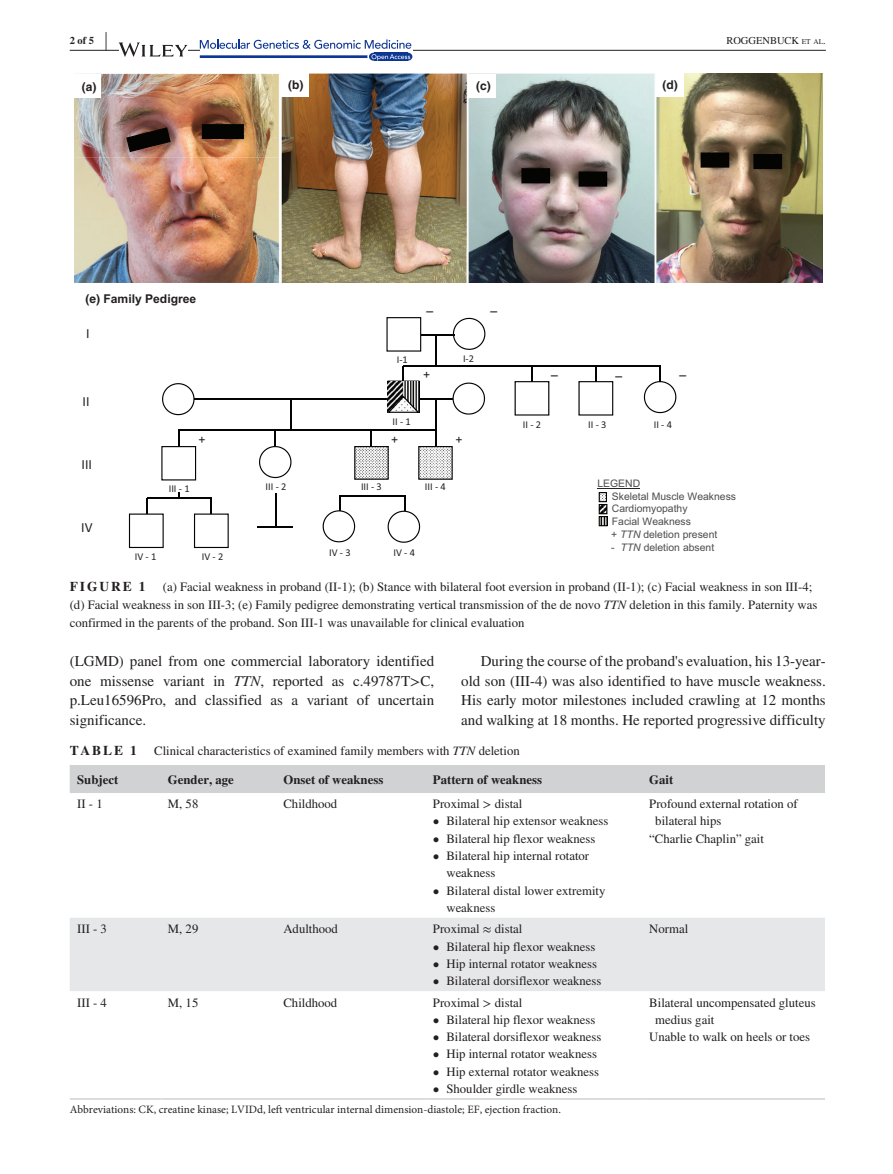
<style>
.page{position:relative;width:893px;height:1174px;background:#fff}
.page>*{position:absolute;margin:0;border:0;box-sizing:border-box;transform-origin:0 0}
.t1{font:700 25.95px "STIX";color:#231f20;scale:.36 1}
.t2{font:15px/19.5px "STIX";color:#231f20;text-align:justify}
.t3{font:13.8px "Calibri";color:#231f20}
.t4{font:700 13.5px "STIX";letter-spacing:.14em;color:#231f20}
.t5{font:12.75px/18px "STIX";color:#231f20}
.t6{font:700 12.75px "STIX";color:#231f20}
.t7{font:700 12.15px "Arial";color:#231f20}
.t8{font:12.15px "Arial";color:#231f20}
.t9{font:700 12px "Helvetica";color:#231f20}
.t10{font:11.25px "Minion Pro";color:#231f20}
.t11{font:10.5px "STIX";color:#231f20}
.t12{font:700 10.5px "STIX";color:#231f20}
.t13{font:10.35px/12.5px "Arial";color:#4b4c4d}
.t14{font:10.35px "Calibri";color:#231f20}
.s1{font-size:7.35px}
.s2{font-family:"Helvetica";font-size:12px}
.s3{font-style:italic}
</style>
<div class="page">
<hr style="left:70px;top:50px;width:756px;height:1px;background:#231f20">
<svg style="left:119px;top:42px;width:69px;height:15px"></svg>
<svg style="left:200px;top:39px;width:211px;height:22px"></svg>
<img style="left:74px;top:74px;width:748px;height:209px">
<div style="left:281px;top:73px;width:28px;height:24px;background:#fff"></div>
<svg style="left:126px;top:127px;width:45px;height:25px"></svg>
<svg style="left:202px;top:124px;width:42px;height:15px"></svg>
<div style="left:73px;top:75px;width:28px;height:23px;background:#fff"></div>
<svg style="left:579px;top:171px;width:28px;height:16px"></svg>
<svg style="left:521px;top:168px;width:29px;height:15px"></svg>
<div style="left:468px;top:74px;width:27px;height:23px;background:#fff"></div>
<svg style="left:701px;top:152px;width:28px;height:16px"></svg>
<svg style="left:753px;top:154px;width:29px;height:15px"></svg>
<div style="left:656px;top:73px;width:27px;height:24px;background:#fff"></div>
<hr style="left:597px;top:488px;width:43px;height:1px;background:#242424">
<svg style="left:162px;top:383px;width:33px;height:32px"></svg>
<svg style="left:452px;top:382px;width:33px;height:32px"></svg>
<svg style="left:453px;top:318px;width:32px;height:32px"></svg>
<svg style="left:386px;top:317px;width:35px;height:34px"></svg>
<hr style="left:421px;top:334px;width:33px;height:1px;background:#040503">
<hr style="left:403px;top:366px;width:257px;height:1px;background:#040503">
<hr style="left:194px;top:398px;width:259px;height:1px;background:#040503">
<hr style="left:340px;top:495px;width:64px;height:1px;background:#040503">
<hr style="left:178px;top:430px;width:257px;height:1px;background:#040503">
<hr style="left:147px;top:497px;width:64px;height:1px;background:#040503">
<hr style="left:435px;top:335px;width:2px;height:31px;background:#040503">
<svg style="left:515px;top:367px;width:34px;height:48px"></svg>
<svg style="left:578px;top:367px;width:35px;height:48px"></svg>
<svg style="left:644px;top:366px;width:32px;height:47px"></svg>
<hr style="left:403px;top:366px;width:1px;height:33px;background:#040503">
<hr style="left:435px;top:398px;width:1px;height:49px;background:#040503">
<svg style="left:259px;top:431px;width:32px;height:47px"></svg>
<hr style="left:290px;top:399px;width:1px;height:31px;background:#040503">
<hr style="left:275px;top:493px;width:1px;height:34px;background:#040503">
<hr style="left:258px;top:526px;width:35px;height:1px;background:#040503">
<svg style="left:161px;top:431px;width:35px;height:49px"></svg>
<svg style="left:194px;top:498px;width:35px;height:50px"></svg>
<svg style="left:129px;top:498px;width:35px;height:50px"></svg>
<svg style="left:418px;top:446px;width:35px;height:34px"></svg>
<svg style="left:354px;top:431px;width:35px;height:49px"></svg>
<svg style="left:387px;top:380px;width:33px;height:33px"></svg>
<svg style="left:599px;top:492px;width:9px;height:34px"></svg>
<svg style="left:323px;top:495px;width:32px;height:47px"></svg>
<svg style="left:388px;top:495px;width:32px;height:48px"></svg>
<div style="left:70px;top:765px;width:755px;height:28px;background:#d1d2d4"></div>
<div style="left:70px;top:918px;width:755px;height:73px;background:#e6e7e9"></div>
<hr style="left:70px;top:1098px;width:90px;height:1px;background:#d1d2d4">
<hr style="left:160px;top:1098px;width:116px;height:1px;background:#d1d2d4">
<hr style="left:276px;top:1098px;width:149px;height:1px;background:#d1d2d4">
<hr style="left:425px;top:1098px;width:217px;height:1px;background:#d1d2d4">
<hr style="left:642px;top:1098px;width:251px;height:1px;background:#d1d2d4">
<div style="left:826px;top:745px;width:67px;height:354px;background:#fff"></div>
<p class="t12" style="left:70px;top:34px;width:26px">2 of 5</p>
<h1 class="t1" style="left:105px;top:26px;width:7px">|</h1>
<p class="t11" style="left:727px;top:33px;width:101px">ROGGENBUCK <span class="s1">et al</span>.</p>
<p class="t9" style="left:82px;top:79px;width:16px">(a)</p>
<p class="t9" style="left:288px;top:78px;width:17px">(b)</p>
<p class="t9" style="left:476px;top:78px;width:16px">(c)</p>
<p class="t9" style="left:663px;top:78px;width:17px">(d)</p>
<p class="t7" style="left:85px;top:290px;width:113px"><span class="s2">(e)</span> Family Pedigree</p>
<p class="t3" style="left:86px;top:325px;width:5px">I</p>
<p class="t3" style="left:83px;top:393px;width:8px">II</p>
<p class="t7" style="left:426px;top:297px;width:8px">_</p>
<p class="t7" style="left:490px;top:297px;width:8px">_</p>
<p class="t14" style="left:397px;top:353px;width:13px">I-1</p>
<p class="t14" style="left:463px;top:352px;width:13px">I-2</p>
<p class="t8" style="left:423px;top:367px;width:9px">+</p>
<p class="t14" style="left:392px;top:414px;width:20px">II -1</p>
<p class="t3" style="left:82px;top:455px;width:12px">III</p>
<p class="t3" style="left:81px;top:518px;width:13px">IV</p>
<p class="t8" style="left:199px;top:431px;width:9px">+</p>
<p class="t8" style="left:391px;top:432px;width:9px">+</p>
<p class="t8" style="left:455px;top:432px;width:9px">+</p>
<p class="t14" style="left:169px;top:482px;width:22px">III - 1</p>
<p class="t14" style="left:361px;top:480px;width:22px">III - 3</p>
<p class="t14" style="left:425px;top:480px;width:22px">III - 4</p>
<p class="t14" style="left:266px;top:480px;width:22px">III - 2</p>
<p class="t14" style="left:135px;top:550px;width:23px">IV -1</p>
<p class="t14" style="left:202px;top:550px;width:23px">IV -2</p>
<p class="t14" style="left:329px;top:546px;width:23px">IV -3</p>
<p class="t14" style="left:393px;top:546px;width:23px">IV -4</p>
<p class="t7" style="left:551px;top:362px;width:8px">_</p>
<p class="t7" style="left:615px;top:362px;width:8px">_</p>
<p class="t7" style="left:679px;top:362px;width:8px">_</p>
<p class="t14" style="left:523px;top:418px;width:20px">II -2</p>
<p class="t14" style="left:588px;top:418px;width:20px">II -3</p>
<p class="t14" style="left:654px;top:418px;width:20px">II -4</p>
<p class="t13" style="left:612px;top:477px;width:126px;text-indent:-14px">LEGEND<br>Skeletal Muscle Weakness<br>Cardiomyopathy<br>Facial Weakness</p>
<p class="t13" style="left:611px;top:528px;width:108px">+ <span class="s3">TTN</span> deletion present</p>
<p class="t13" style="left:611px;top:541px;width:104px">- <span class="s3">TTN</span> deletion absent</p>
<p class="t4" style="left:70px;top:578px;width:77px">FIGURE 1</p>
<p class="t5" style="left:70px;top:578px;width:749px;text-indent:93px">(a) Facial weakness in proband (II‐1); (b) Stance with bilateral foot eversion in proband (II‐1); (c) Facial weakness in son III‐4; (d) Facial weakness in son III‐3; (e) Family pedigree demonstrating vertical transmission of the de novo <span class="s3">TTN</span> deletion in this family. Paternity was confirmed in the parents of the proband. Son III‐1 was unavailable for clinical evaluation</p>
<p class="t2" style="left:70px;top:652px;width:366px">(LGMD) panel from one commercial laboratory identified one missense variant in <span class="s3">TTN</span>, reported as c.49787T&gt;C, p.Leu16596Pro, and classified as a variant of uncertain significance.</p>
<p class="t2" style="left:461px;top:652px;width:366px;text-indent:20px">During the course of the proband's evaluation, his 13‐year‐ old son (III‐4) was also identified to have muscle weakness.<br>His early motor milestones included crawling at 12 months and walking at 18 months. He reported progressive difficulty</p>
<p class="t4" style="left:70px;top:742px;width:69px">TABLE 1</p>
<p class="t5" style="left:154px;top:743px;width:367px">Clinical characteristics of examined family members with <span class="s3">TTN</span> deletion</p>
<p class="t6" style="left:77px;top:772px;width:43px">Subject</p>
<p class="t6" style="left:168px;top:772px;width:67px">Gender, age</p>
<p class="t6" style="left:283px;top:772px;width:101px">Onset of weakness</p>
<p class="t6" style="left:433px;top:772px;width:111px">Pattern of weakness</p>
<p class="t6" style="left:649px;top:772px;width:26px">Gait</p>
<p class="t5" style="left:77px;top:795px;width:27px">II ‐ 1</p>
<p class="t5" style="left:168px;top:795px;width:32px">M, 58</p>
<p class="t5" style="left:283px;top:795px;width:55px">Childhood</p>
<p class="t5" style="left:433px;top:795px;width:91px">Proximal &gt; distal</p>
<p class="t5" style="left:433px;top:813px;width:177px">• Bilateral hip extensor weakness</p>
<p class="t5" style="left:433px;top:830px;width:164px">• Bilateral hip flexor weakness</p>
<p class="t5" style="left:446px;top:848px;width:144px;line-height:17.2px;text-indent:-14px">• Bilateral hip internal rotator weakness</p>
<p class="t5" style="left:446px;top:882px;width:161px;line-height:17.2px;text-indent:-14px">• Bilateral distal lower extremity weakness</p>
<p class="t5" style="left:649px;top:795px;width:150px">Profound external rotation of</p>
<p class="t5" style="left:655px;top:813px;width:68px">bilateral hips</p>
<p class="t5" style="left:649px;top:830px;width:116px">“Charlie Chaplin” gait</p>
<p class="t5" style="left:77px;top:921px;width:31px">III ‐ 3</p>
<p class="t5" style="left:168px;top:921px;width:32px">M, 29</p>
<p class="t5" style="left:283px;top:921px;width:56px">Adulthood</p>
<p class="t5" style="left:433px;top:921px;width:91px">Proximal ≈ distal</p>
<p class="t5" style="left:433px;top:938px;width:164px">• Bilateral hip flexor weakness</p>
<p class="t5" style="left:433px;top:955px;width:165px">• Hip internal rotator weakness</p>
<p class="t5" style="left:433px;top:972px;width:170px">• Bilateral dorsiflexor weakness</p>
<p class="t5" style="left:77px;top:994px;width:31px">III ‐ 4</p>
<p class="t5" style="left:168px;top:994px;width:32px">M, 15</p>
<p class="t5" style="left:283px;top:994px;width:55px">Childhood</p>
<p class="t5" style="left:433px;top:994px;width:91px">Proximal &gt; distal</p>
<p class="t5" style="left:433px;top:1011px;width:164px">• Bilateral hip flexor weakness</p>
<p class="t5" style="left:433px;top:1028px;width:170px">• Bilateral dorsiflexor weakness</p>
<p class="t5" style="left:433px;top:1046px;width:165px">• Hip internal rotator weakness</p>
<p class="t5" style="left:433px;top:1063px;width:168px">• Hip external rotator weakness</p>
<p class="t5" style="left:433px;top:1080px;width:146px">• Shoulder girdle weakness</p>
<p class="t10" style="left:70px;top:1102px;width:493px">Abbreviations: CK, creatine kinase; LVIDd, left ventricular internal dimension-diastole; EF, ejection fraction.</p>
<p class="t5" style="left:649px;top:921px;width:40px">Normal</p>
<p class="t5" style="left:649px;top:994px;width:168px">Bilateral uncompensated gluteus</p>
<p class="t5" style="left:655px;top:1011px;width:61px">medius gait</p>
<p class="t5" style="left:649px;top:1028px;width:162px">Unable to walk on heels or toes</p>
</div>
